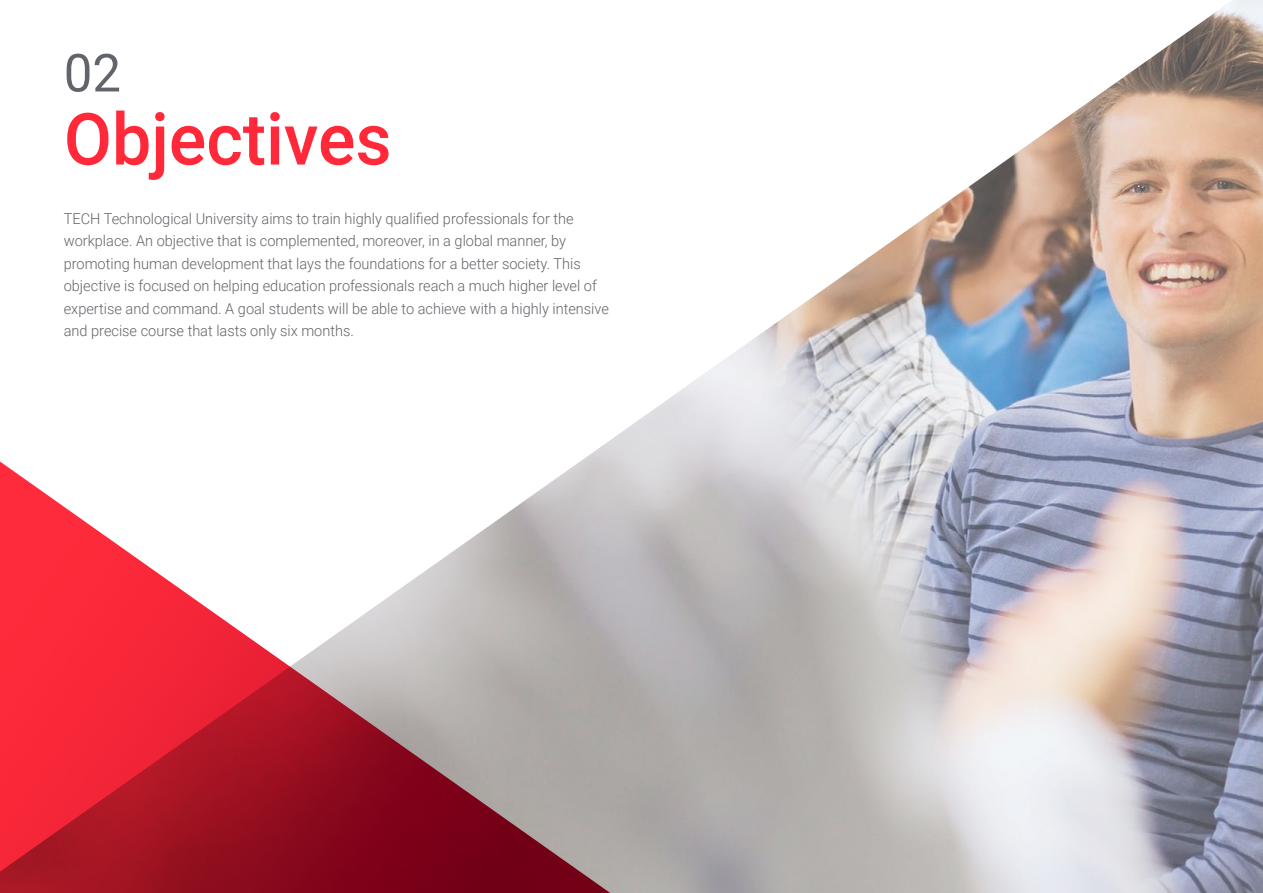
<style>
.page{position:relative;width:1263px;height:893px;background:#fff}
.page>*{position:absolute;margin:0;border:0;box-sizing:border-box;transform-origin:0 0}
.t1{font:500 72px "Roboto";color:#ff293a}
.t2{font:52.5px "Roboto";color:#61646a}
.t3{font:300 15px/22.5px "Roboto";color:#61646a}
</style>
<div class="page">
<img style="left:602px;top:0;width:661px;height:893px">
<svg style="left:0;top:446px;width:640px;height:447px"></svg>
<h2 class="t2" style="left:64px;top:36px;width:59px">02</h2>
<h1 class="t1" style="left:64px;top:89px;width:329px">Objectives</h1>
<p class="t3" style="left:64px;top:207px;width:547px">TECH Technological University aims to train highly qualified professionals for the workplace. An objective that is complemented, moreover, in a global manner, by promoting human development that lays the foundations for a better society. This objective is focused on helping education professionals reach a much higher level of expertise and command. A goal students will be able to achieve with a highly intensive and precise course that lasts only six months.</p>
</div>
